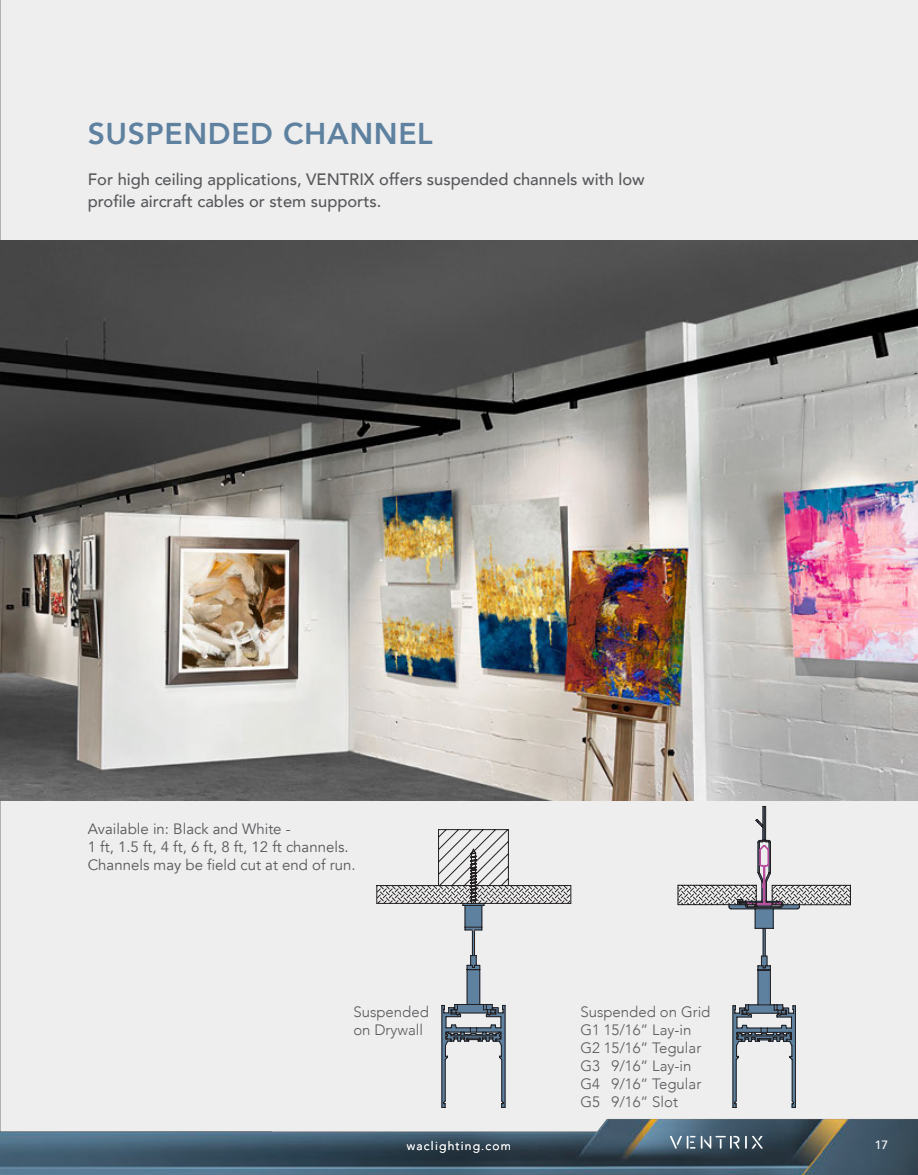
<style>
.page{position:relative;width:918px;height:1175px;background:#fff}
.page>*{position:absolute;margin:0;border:0;box-sizing:border-box;transform-origin:0 0}
.Title_in_Blue{font:800 30px "Avenir";letter-spacing:.02em;color:#5e81a0}
.t1{font:500 16.5px/22.5px "Avenir";color:#57585a}
.t2{font:300 15px "Avenir";color:#57585a}
.t3{font:15px "Avenir";color:#57585a}
.t4{font:300 12px "Avenir";letter-spacing:.1em;color:#fff}
.t5{font:500 12px "Avenir";color:#fff}
</style>
<div class="page">
<div style="left:0;top:0;width:918px;height:1174px;background:#eeeeef"></div>
<hr style="left:0;top:0;width:1px;height:1174px;background:#939598">
<img style="left:0;top:1111px;width:918px;height:63px">
<svg style="left:701px;top:1135px;width:62px;height:13px"></svg>
<svg style="left:670px;top:1135px;width:25px;height:13px"></svg>
<svg style="left:376px;top:829px;width:195px;height:279px"></svg>
<img style="left:0;top:240px;width:918px;height:560px">
<svg style="left:677px;top:806px;width:174px;height:302px"></svg>
<p class="Title_in_Blue" style="left:88px;top:110px;width:347px">SUSPENDED CHANNEL</p>
<p class="t1" style="left:88px;top:167px;width:559px">For high ceiling applications, VENTRIX offers suspended channels with low profile aircraft cables or stem supports.</p>
<p class="t3" style="left:88px;top:819px;width:205px">Available in: Black and White -</p>
<p class="t3" style="left:88px;top:837px;width:262px">1 ft, 1.5 ft, 4 ft, 6 ft, 8 ft, 12 ft channels.</p>
<p class="t3" style="left:88px;top:855px;width:269px">Channels may be field cut at end of run.</p>
<p class="t2" style="left:353px;top:1003px;width:77px">Suspended</p>
<p class="t2" style="left:353px;top:1021px;width:71px">on Drywall</p>
<p class="t4" style="left:407px;top:1138px;width:106px">waclighting.com</p>
<p class="t2" style="left:580px;top:1003px;width:132px">Suspended on Grid</p>
<p class="t2" style="left:580px;top:1021px;width:112px">G1 15/16” Lay-in</p>
<p class="t2" style="left:580px;top:1039px;width:122px">G2 15/16” Tegular</p>
<p class="t2" style="left:580px;top:1057px;width:112px">G3 9/16” Lay-in</p>
<p class="t2" style="left:580px;top:1075px;width:122px">G4 9/16” Tegular</p>
<p class="t2" style="left:580px;top:1093px;width:99px">G5 9/16” Slot</p>
<p class="t5" style="left:875px;top:1134px;width:24px">17<sup>17</sup></p>
</div>
